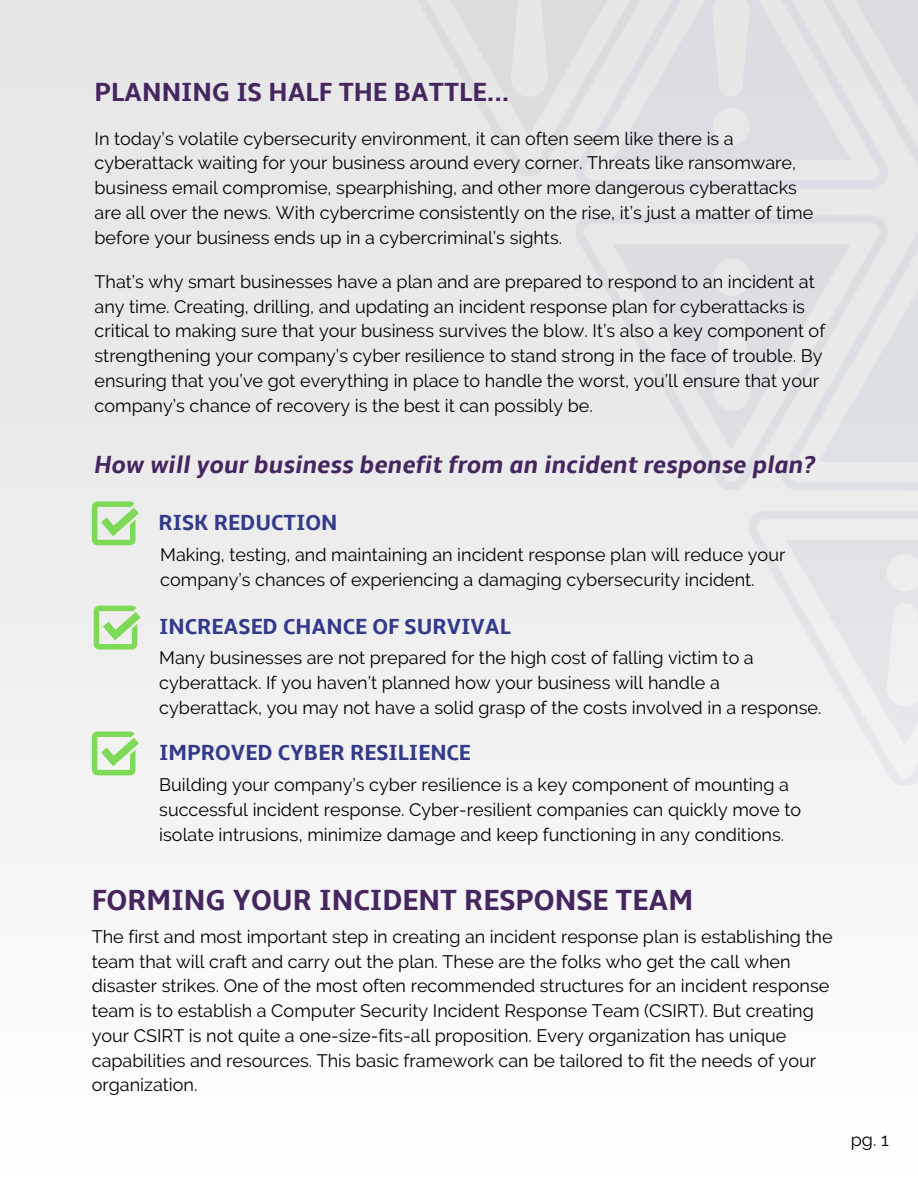
<style>
.page{position:relative;width:918px;height:1188px;background:#fff}
.page>*{position:absolute;margin:0;border:0;box-sizing:border-box;transform-origin:0 0}
.t1{font:700 30px "Amble";color:#45265f}
.t2{font:700 27px "Amble";color:#45265f}
.t3{font:italic 700 25.5px "Amble";color:#45265f}
.t4{font:700 22.5px "Amble";color:#333a8a}
.t5{font:18px/24.8px "Raleway";color:#000}
</style>
<div class="page">
<div style="left:0;top:0;width:918px;height:1188px;background:linear-gradient(to bottom,#e0e0e1,#fdfdfd)"></div>
<svg style="left:92px;top:501px;width:47px;height:44px;background:#b4e2a0"></svg>
<svg style="left:94px;top:606px;width:47px;height:44px"></svg>
<svg style="left:92px;top:731px;width:47px;height:44px"></svg>
<p class="t2" style="left:95px;top:76px;width:416px">PLANNING IS HALF THE BATTLE...</p>
<p class="t5" style="left:95px;top:126px;width:720px">In today’s volatile cybersecurity environment, it can often seem like there is a cyberattack waiting for your business around every corner. Threats like ransomware, business email compromise, spearphishing, and other more dangerous cyberattacks are all over the news. With cybercrime consistently on the rise, it’s just a matter of time before your business ends up in a cybercriminal’s sights.</p>
<p class="t5" style="left:95px;top:269px;width:732px">That’s why smart businesses have a plan and are prepared to respond to an incident at any time. Creating, drilling, and updating an incident response plan for cyberattacks is critical to making sure that your business survives the blow. It’s also a key component of strengthening your company’s cyber resilience to stand strong in the face of trouble. By ensuring that you’ve got everything in place to handle the worst, you’ll ensure that your company’s chance of recovery is the best it can possibly be.</p>
<p class="t3" style="left:95px;top:450px;width:723px">How will your business benefit from an incident response plan?</p>
<p class="t4" style="left:158px;top:510px;width:180px">RISK REDUCTION</p>
<p class="t5" style="left:160px;top:542px;width:627px">Making, testing, and maintaining an incident response plan will reduce your company’s chances of experiencing a damaging cybersecurity incident.</p>
<p class="t4" style="left:159px;top:614px;width:353px">INCREASED CHANCE OF SURVIVAL</p>
<p class="t5" style="left:159px;top:645px;width:664px">Many businesses are not prepared for the high cost of falling victim to a cyberattack. If you haven’t planned how your business will handle a cyberattack, you may not have a solid grasp of the costs involved in a response.</p>
<p class="t4" style="left:159px;top:740px;width:313px">IMPROVED CYBER RESILIENCE</p>
<p class="t5" style="left:159px;top:773px;width:643px">Building your company’s cyber resilience is a key component of mounting a successful incident response. Cyber-resilient companies can quickly move to isolate intrusions, minimize damage and keep functioning in any conditions.</p>
<p class="t1" style="left:92px;top:883px;width:603px">FORMING YOUR INCIDENT RESPONSE TEAM</p>
<p class="t5" style="left:92px;top:924px;width:742px">The first and most important step in creating an incident response plan is establishing the team that will craft and carry out the plan. These are the folks who get the call when disaster strikes. One of the most often recommended structures for an incident response team is to establish a Computer Security Incident Response Team (CSIRT). But creating your CSIRT is not quite a one-size-fits-all proposition. Every organization has unique capabilities and resources. This basic framework can be tailored to fit the needs of your organization.</p>
<p class="t5" style="left:851px;top:1127px;width:39px">pg. 1</p>
</div>
